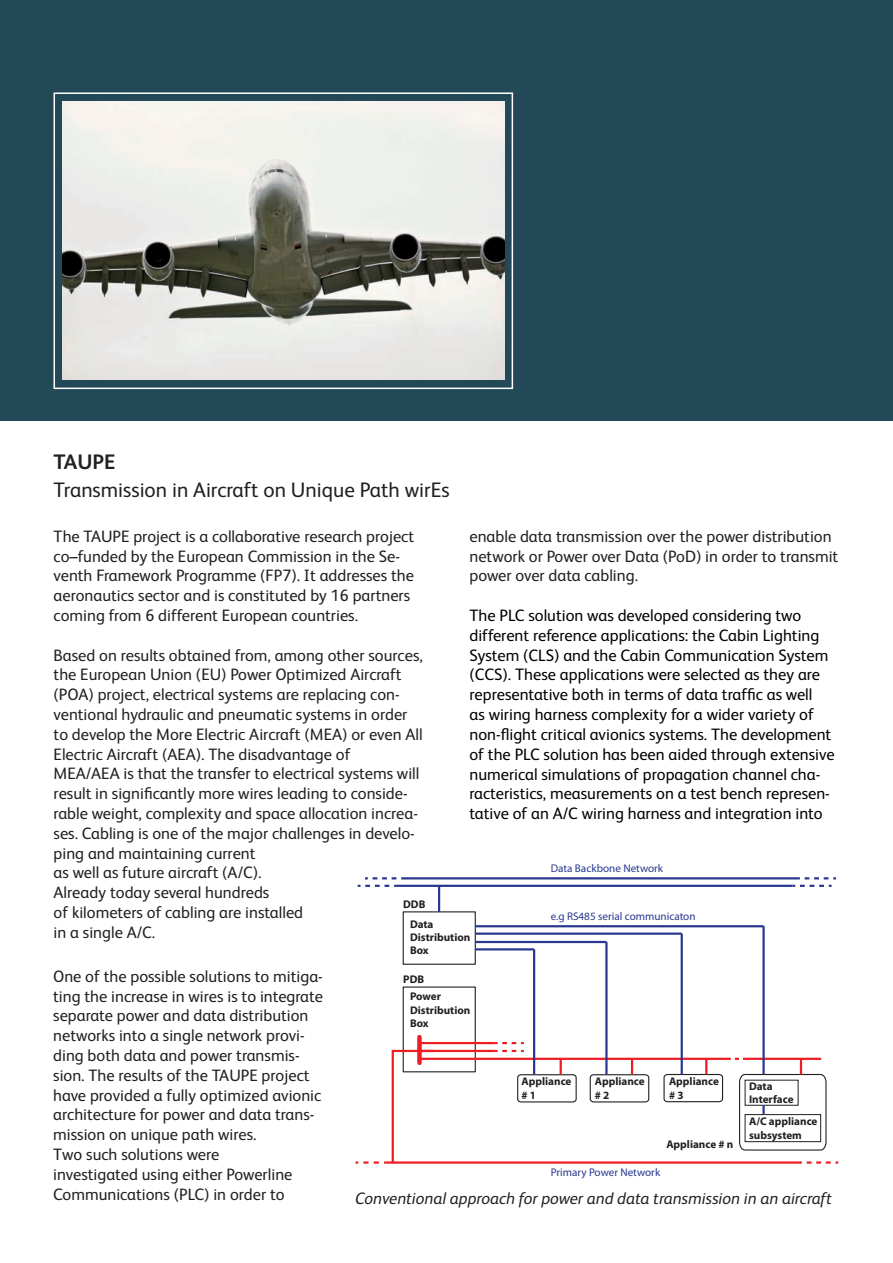
<style>
.page{position:relative;width:893px;height:1263px;background:#fff}
.page>*{position:absolute;margin:0;border:0;box-sizing:border-box;transform-origin:0 0}
.t1{font:21px "FS Albert";color:#231f20}
.t2{font:700 21px "FS Albert";color:#231f20}
.t3{font:16.5px/19.8px "FS Albert";color:#231f20}
.t4{font:16.5px/19.8px "FS Albert";color:#000}
.t5{font:italic 16.5px "FS Albert";color:#231f20}
.t6{font:700 11.1px/13.4px "Myriad Pro";color:#231f20}
.t7{font:11.1px "Myriad Pro";color:#283890}
</style>
<div class="page">
<div style="left:0;top:0;width:893px;height:421px;background:#234959"></div>
<div style="left:403px;top:911px;width:73px;height:54px;border:1px solid #231f20"></div>
<div style="left:403px;top:986px;width:73px;height:86px;border:1px solid #231f20"></div>
<div style="left:417px;top:1037px;width:5px;height:26px;background:#ee1d23"></div>
<hr style="left:419px;top:1042px;width:76px;height:2px;background:#ee1d23">
<hr style="left:419px;top:1050px;width:76px;height:2px;background:#ee1d23">
<hr style="left:419px;top:1058px;width:309px;height:2px;background:#ee1d23">
<svg style="left:495px;top:1042px;width:29px;height:2px"></svg>
<svg style="left:495px;top:1050px;width:29px;height:2px"></svg>
<svg style="left:589px;top:1059px;width:61px;height:44px"></svg>
<svg style="left:517px;top:1059px;width:60px;height:44px"></svg>
<hr style="left:438px;top:886px;width:2px;height:26px;background:#283890">
<hr style="left:762px;top:926px;width:3px;height:148px;background:#283890">
<hr style="left:475px;top:925px;width:289px;height:2px;background:#283890">
<hr style="left:397px;top:885px;width:395px;height:2px;background:#283890">
<svg style="left:792px;top:885px;width:40px;height:2px"></svg>
<svg style="left:358px;top:885px;width:39px;height:2px"></svg>
<hr style="left:404px;top:877px;width:393px;height:2px;background:#283890">
<svg style="left:797px;top:877px;width:39px;height:2px"></svg>
<svg style="left:365px;top:877px;width:39px;height:2px"></svg>
<hr style="left:681px;top:934px;width:2px;height:140px;background:#283890">
<hr style="left:475px;top:932px;width:207px;height:3px;background:#283890">
<hr style="left:605px;top:942px;width:3px;height:132px;background:#283890">
<hr style="left:475px;top:941px;width:131px;height:2px;background:#283890">
<hr style="left:533px;top:949px;width:2px;height:125px;background:#283890">
<hr style="left:475px;top:948px;width:59px;height:2px;background:#283890">
<svg style="left:663px;top:1058px;width:164px;height:93px"></svg>
<hr style="left:387px;top:1161px;width:412px;height:3px;background:#ee1d23">
<svg style="left:799px;top:1161px;width:39px;height:3px"></svg>
<svg style="left:355px;top:1049px;width:80px;height:115px"></svg>
<img style="left:63px;top:101px;width:441px;height:278px">
<div style="left:54px;top:92px;width:459px;height:297px;border:2px solid #fff"></div>
<p class="t2" style="left:54px;top:447px;width:63px">TAUPE</p>
<p class="t1" style="left:54px;top:476px;width:398px">Transmission in Aircraft on Unique Path wirEs</p>
<p class="t3" style="left:54px;top:525px;width:362px">The TAUPE project is a collaborative research project co–funded by the European Commission in the Se&shy;venth Framework Programme (FP7). It addresses the aeronautics sector and is constituted by 16 partners coming from 6 different European countries.</p>
<p class="t3" style="left:54px;top:644px;width:371px">Based on results obtained from, among other sources, the European Union (EU) Power Optimized Aircraft (POA) project, electrical systems are replacing con&shy;ventional hydraulic and pneumatic systems in order to develop the More Electric Aircraft (MEA) or even All Electric Aircraft (AEA). The disadvantage of</p>
<p class="t3" style="left:54px;top:763px;width:367px">MEA/AEA is that the transfer to electrical systems will result in significantly more wires leading to conside&shy;rable weight, complexity and space allocation increa&shy;ses. Cabling is one of the major challenges in develo&shy;ping and maintaining current</p>
<p class="t3" style="left:54px;top:862px;width:209px">as well as future aircraft (A/C).</p>
<p class="t3" style="left:54px;top:882px;width:217px">Already today several hundreds</p>
<p class="t3" style="left:54px;top:901px;width:251px">of kilometers of cabling are installed in a single A/C.</p>
<p class="t3" style="left:53px;top:965px;width:271px">One of the possible solutions to mitiga&shy;ting the increase in wires is to integrate separate power and data distribution networks into a single network provi&shy;ding both data and power transmis&shy;sion. The results of the TAUPE project have provided a fully optimized avionic architecture for power and data trans&shy;mission on unique path wires.</p>
<p class="t3" style="left:53px;top:1144px;width:168px">Two such solutions were</p>
<p class="t3" style="left:53px;top:1163px;width:241px">investigated using either Powerline<br>Communications (PLC) in order to</p>
<p class="t3" style="left:469px;top:525px;width:370px">enable data transmission over the power distribution network or Power over Data (PoD) in order to transmit power over data cabling.</p>
<p class="t4" style="left:469px;top:605px;width:367px">The PLC solution was developed considering two different reference applications: the Cabin Lighting System (CLS) and the Cabin Communication System (CCS). These applications were selected as they are representative both in terms of data traffic as well<br>as wiring harness complexity for a wider variety of non-flight critical avionics systems. The development of the PLC solution has been aided through extensive numerical simulations of propagation channel cha&shy;racteristics, measurements on a test bench represen&shy;tative of an A/C wiring harness and integration into</p>
<p class="t7" style="left:551px;top:862px;width:114px">Data Backbone Network</p>
<p class="t6" style="left:403px;top:897px;width:24px">DDB</p>
<p class="t7" style="left:551px;top:910px;width:146px">e.g RS485 serial communicaton</p>
<p class="t6" style="left:410px;top:917px;width:62px">Data<br>Distribution<br>Box</p>
<p class="t6" style="left:410px;top:989px;width:62px">Power<br>Distribution<br>Box</p>
<p class="t6" style="left:403px;top:972px;width:22px">PDB</p>
<p class="t6" style="left:521px;top:1074px;width:51px">Appliance # 1</p>
<p class="t6" style="left:595px;top:1074px;width:51px">Appliance # 2</p>
<p class="t6" style="left:669px;top:1074px;width:51px">Appliance # 3</p>
<p class="t6" style="left:749px;top:1079px;width:46px">Data<br>Interface</p>
<p class="t6" style="left:749px;top:1114px;width:70px">A/C appliance subsystem</p>
<p class="t6" style="left:666px;top:1137px;width:69px">Appliance # n</p>
<p class="t7" style="left:551px;top:1166px;width:111px">Primary Power Network</p>
<p class="t5" style="left:355px;top:1187px;width:478px">Conventional approach for power and data transmission in an aircraft</p>
</div>
